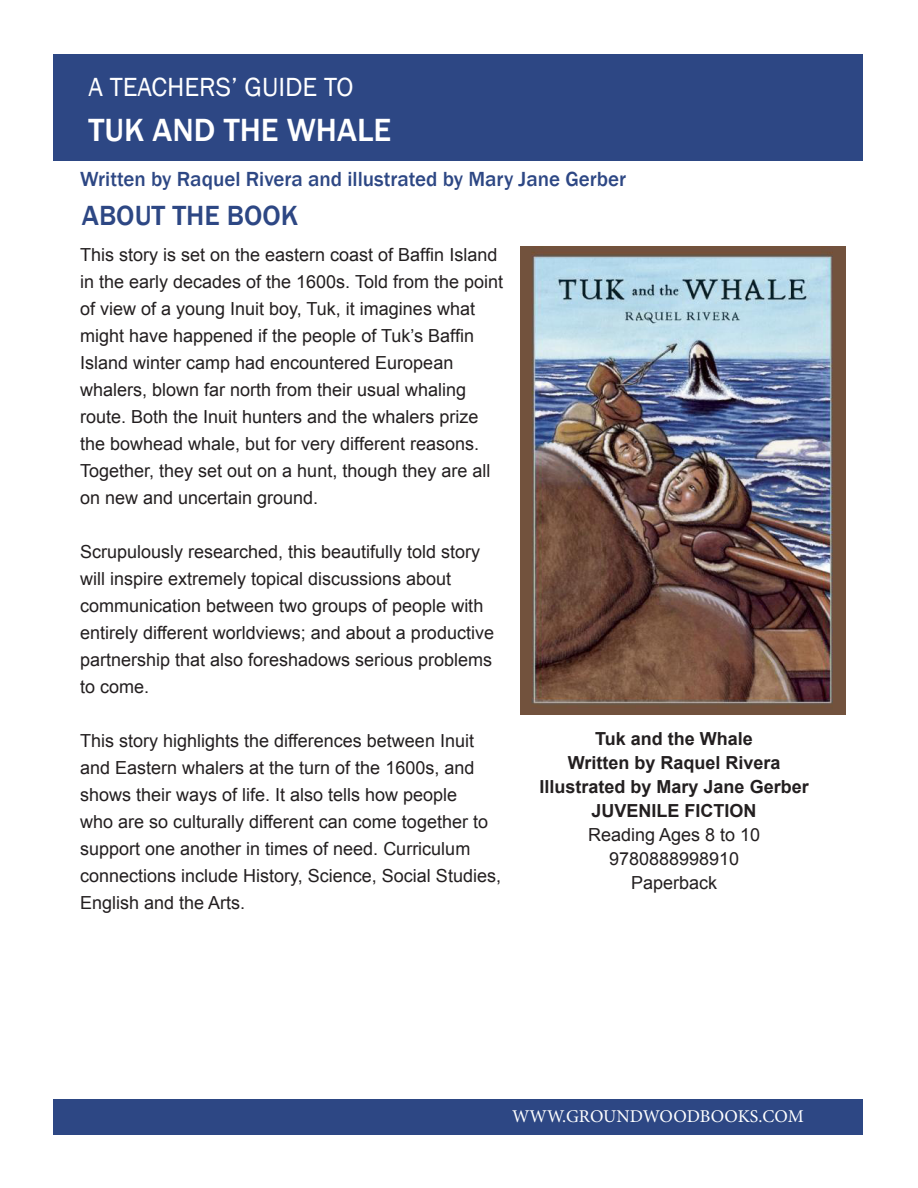
<style>
.page{position:relative;width:918px;height:1188px;background:#fff}
.page>*{position:absolute;margin:0;border:0;box-sizing:border-box;transform-origin:0 0}
.t1{font:500 33px "Franklin Gothic";color:#fff}
.t2{font:500 28.5px "Franklin Gothic";color:#2d4784}
.t3{font:27px "Franklin Gothic";color:#fff}
.t4{font:500 21px "Franklin Gothic";color:#2d4784}
.t5{font:18px/27px "Arial";color:#231f20}
.t6{font:700 18px "Arial";color:#231f20}
.t7{font:18px "Minion Pro";color:#fff}
</style>
<div class="page">
<div style="left:53px;top:55px;width:810px;height:106px;background:#2d4784"></div>
<div style="left:53px;top:1099px;width:810px;height:36px;background:#2d4784"></div>
<img style="left:521px;top:247px;width:325px;height:468px">
<p class="t3" style="left:88px;top:70px;width:267px">A TEACHERS’ GUIDE TO</p>
<p class="t1" style="left:88px;top:109px;width:304px">TUK AND THE WHALE</p>
<p class="t4" style="left:80px;top:166px;width:547px">Written by Raquel Rivera and illustrated by Mary Jane Gerber</p>
<p class="t2" style="left:82px;top:198px;width:218px">ABOUT THE BOOK</p>
<p class="t5" style="left:80px;top:241px;width:424px">This story is set on the eastern coast of Baffin Island in the early decades of the 1600s. Told from the point of view of a young Inuit boy, Tuk, it imagines what might have happened if the people of Tuk’s Baffin Island winter camp had encountered European whalers, blown far north from their usual whaling route. Both the Inuit hunters and the whalers prize the bowhead whale, but for very different reasons.<br>Together, they set out on a hunt, though they are all on new and uncertain ground.</p>
<p class="t5" style="left:80px;top:538px;width:415px">Scrupulously researched, this beautifully told story will inspire extremely topical discussions about communication between two groups of people with entirely different worldviews; and about a productive partnership that also foreshadows serious problems to come.</p>
<p class="t5" style="left:80px;top:727px;width:422px">This story highlights the differences between Inuit and Eastern whalers at the turn of the 1600s, and shows their ways of life. It also tells how people<br>who are so culturally different can come together to support one another in times of need. Curriculum connections include History, Science, Social Studies, English and the Arts.</p>
<p class="t6" style="left:595px;top:726px;width:159px">Tuk and the Whale</p>
<p class="t6" style="left:568px;top:750px;width:214px">Written by Raquel Rivera</p>
<p class="t6" style="left:540px;top:774px;width:271px">Illustrated by Mary Jane Gerber</p>
<p class="t6" style="left:592px;top:798px;width:167px">JUVENILE FICTION</p>
<p class="t5" style="left:588px;top:821px;width:174px">Reading Ages 8 to 10</p>
<p class="t5" style="left:609px;top:845px;width:132px">9780888998910</p>
<p class="t5" style="left:631px;top:869px;width:88px">Paperback</p>
<p class="t7" style="left:512px;top:1105px;width:293px">WWW.GROUNDWOODBOOKS.COM</p>
</div>
